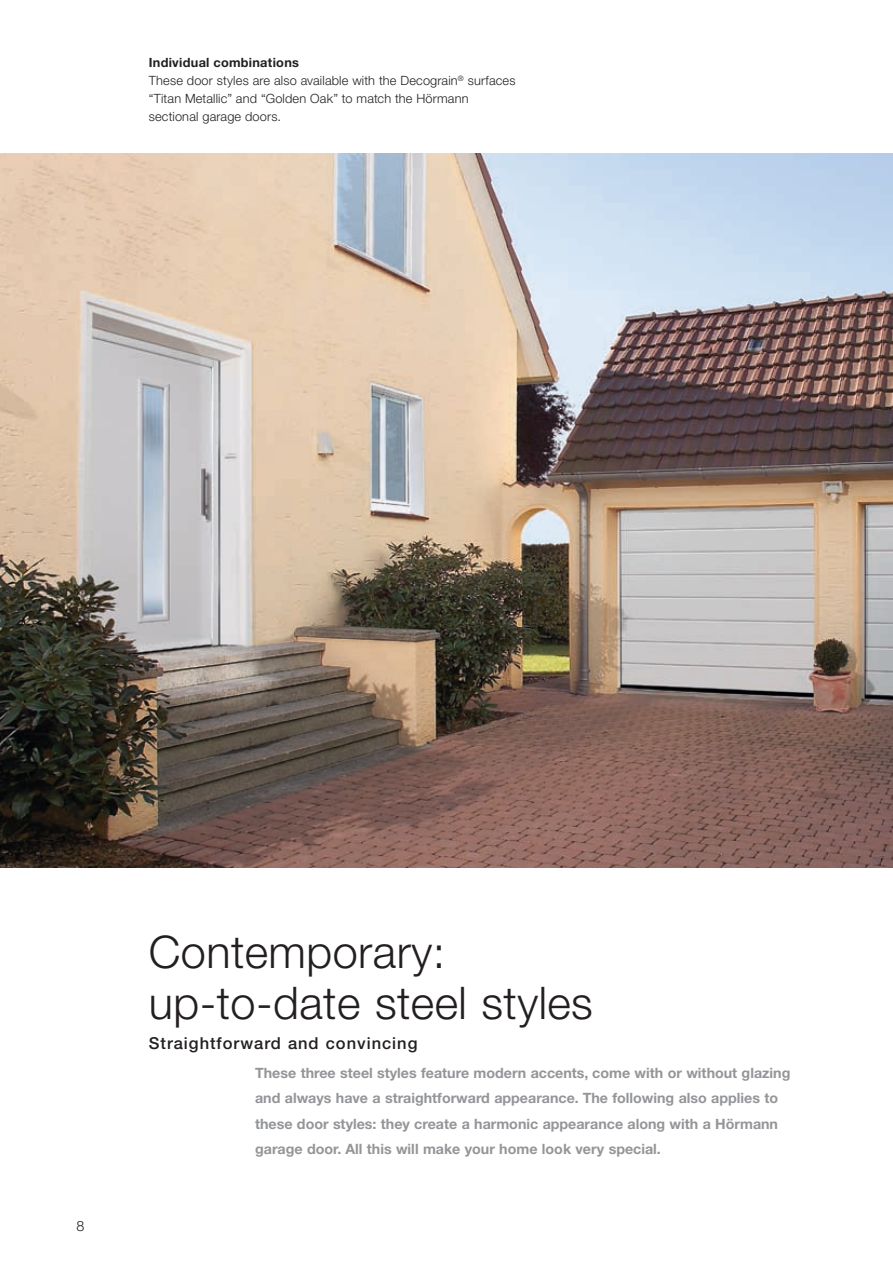
<style>
.page{position:relative;width:893px;height:1263px;background:#fff}
.page>*{position:absolute;margin:0;border:0;box-sizing:border-box;transform-origin:0 0}
.t1{font:300 45px/51px "Hoermann Helvetica Neue";letter-spacing:.01em;color:#231f20}
.t2{font:500 16.5px "Hoermann Helvetica Neue";letter-spacing:.06em;color:#231f20}
.t3{font:700 14.25px/25.5px "Hoermann Helvetica Neue";color:#939598}
.t4{font:300 14.25px "Hoermann Helvetica Neue";color:#231f20}
.t5{font:300 12.75px/18px "Hoermann Helvetica Neue";letter-spacing:.015em;color:#231f20}
.s1{font-weight:700}
</style>
<div class="page">
<img style="left:0;top:153px;width:893px;height:714px">
<p class="t5" style="left:149px;top:53px;width:368px"><span class="s1">Individual combinations<br></span>These door styles are also available with the Decograin<sup>®</sup> surfaces “Titan Metallic” and “Golden Oak” to match the Hörmann sectional garage doors.</p>
<p class="t4" style="left:77px;top:1215px;width:9px">8</p>
<h1 class="t1" style="left:149px;top:923px;width:446px">Contemporary: up-to-date steel styles</h1>
<p class="t2" style="left:149px;top:1031px;width:270px">Straightforward and convincing</p>
<p class="t3" style="left:255px;top:1059px;width:537px">These three steel styles feature modern accents, come with or without glazing and always have a straightforward appearance. The following also applies to these door styles: they create a harmonic appearance along with a Hörmann garage door. All this will make your home look very special.</p>
</div>
